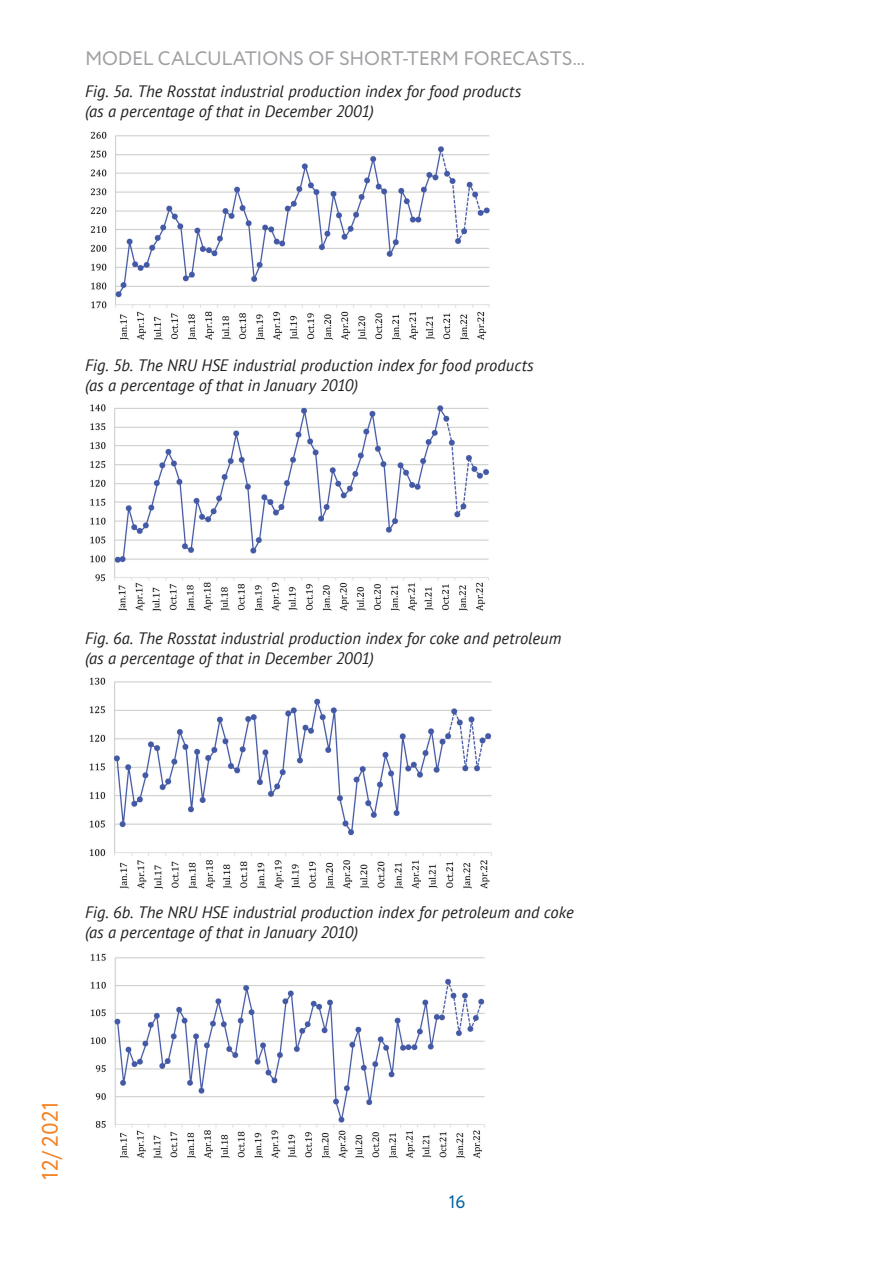
<style>
.page{position:relative;width:893px;height:1263px;background:#fff}
.page>*{position:absolute;margin:0;border:0;box-sizing:border-box;transform-origin:0 0}
.t1{font:22.5px "Circe";color:#f58220}
.t2{font:19.5px "Circe";letter-spacing:-.01em;color:#9d9fa2}
.t3{font:18px "Circe";color:#0163a3}
.t4{font:italic 16.5px/19.8px "PT Sans";color:#231f20}
</style>
<div class="page">
<img style="left:90px;top:131px;width:400px;height:210px">
<img style="left:90px;top:404px;width:399px;height:207px">
<img style="left:89px;top:677px;width:403px;height:212px">
<img style="left:90px;top:953px;width:395px;height:206px">
<p class="t2" style="left:85px;top:45px;width:501px">MODEL CALCULATIONS OF SHORT-TERM FORECASTS...</p>
<p class="t4" style="left:85px;top:81px;width:438px">Fig. 5а. The Rosstat industrial production index for food products (as a percentage of that in December 2001)</p>
<p class="t4" style="left:85px;top:355px;width:450px">Fig. 5b. The NRU HSE industrial production index for food products (as a percentage of that in January 2010)</p>
<p class="t4" style="left:85px;top:628px;width:478px">Fig. 6а. The Rosstat industrial production index for coke and petroleum (as a percentage of that in December 2001)</p>
<p class="t4" style="left:85px;top:902px;width:490px">Fig. 6b. The NRU HSE industrial production index for petroleum and coke (as a percentage of that in January 2010)</p>
<h1 class="t1" style="left:35px;top:1179px;width:79px;rotate:-90deg">12/ 2021</h1>
<p class="t3" style="left:449px;top:1190px;width:18px">16</p>
</div>
